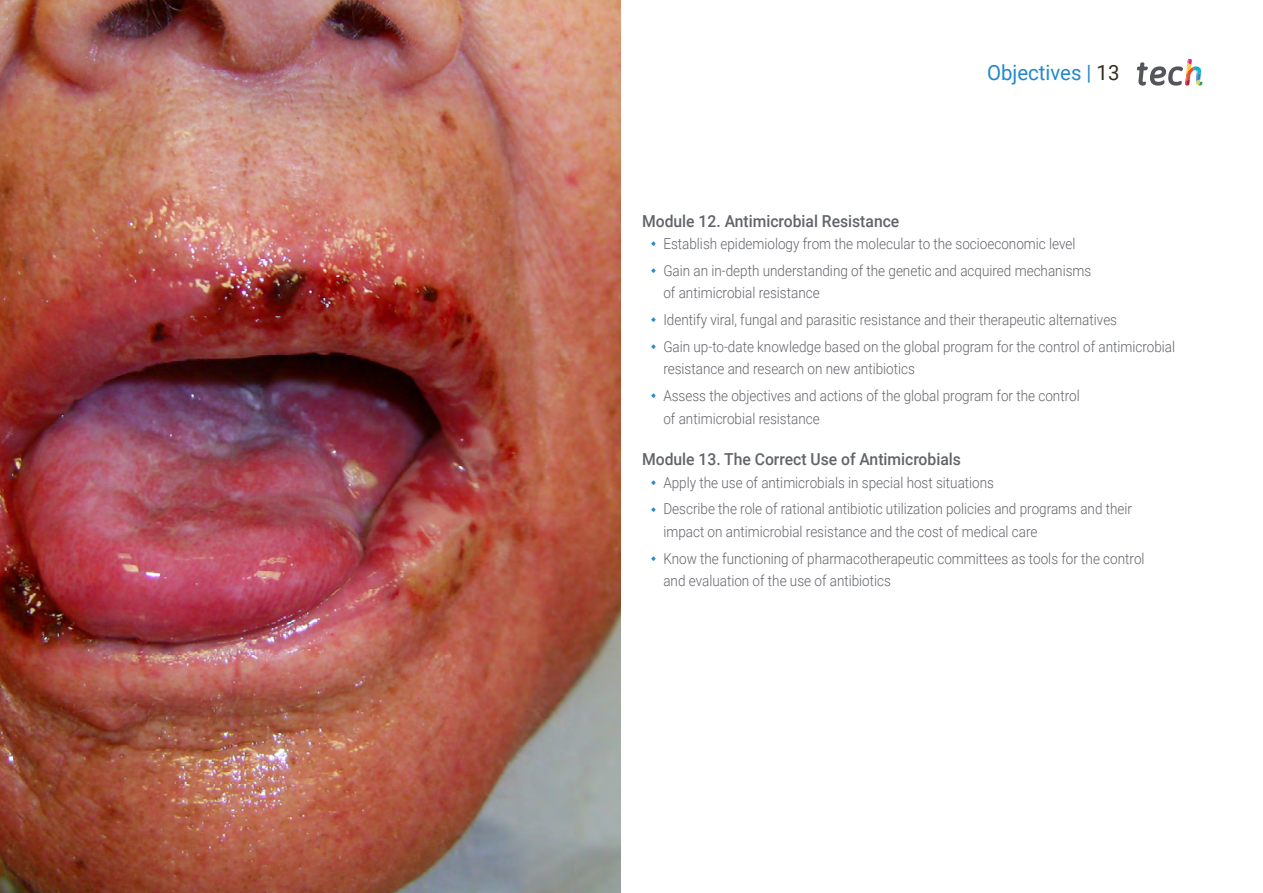
<style>
.page{position:relative;width:1263px;height:893px;background:#fff}
.page>*{position:absolute;margin:0;border:0;box-sizing:border-box;transform-origin:0 0}
.t1{font:21px "Roboto";color:#2488c9}
.t2{font:500 16.5px "Roboto";color:#61646a;scale:.95 1}
.t3{font:300 15px/26.7px "Roboto";color:#61646a;scale:.9 1}
.s1{color:#312e20}
</style>
<div class="page">
<img style="left:0;top:0;width:621px;height:893px">
<svg style="left:1137px;top:59px;width:65px;height:27px"></svg>
<h1 class="t1" style="left:987px;top:57px;width:134px">Objectives | <span class="s1">13</span></h1>
<p class="t2" style="left:642px;top:209px;width:272px">Module 12. Antimicrobial Resistance</p>
<p class="t3" style="left:663px;top:230px;width:477px">Establish epidemiology from the molecular to the socioeconomic level<br>Gain an in-depth understanding of the genetic and acquired mechanisms</p>
<p class="t3" style="left:663px;top:279px;width:570px">of antimicrobial resistance<br>Identify viral, fungal and parasitic resistance and their therapeutic alternatives<br>Gain up-to-date knowledge based on the global program for the control of antimicrobial</p>
<p class="t3" style="left:663px;top:355px;width:464px">resistance and research on new antibiotics<br>Assess the objectives and actions of the global program for the control</p>
<p class="t3" style="left:663px;top:404px;width:175px">of antimicrobial resistance</p>
<p class="t2" style="left:642px;top:448px;width:337px">Module 13. The Correct Use of Antimicrobials</p>
<p class="t3" style="left:663px;top:468px;width:522px">Apply the use of antimicrobials in special host situations<br>Describe the role of rational antibiotic utilization policies and programs and their</p>
<p class="t3" style="left:663px;top:518px;width:536px">impact on antimicrobial resistance and the cost of medical care<br>Know the functioning of pharmacotherapeutic committees as tools for the control</p>
<p class="t3" style="left:663px;top:567px;width:254px">and evaluation of the use of antibiotics</p>
</div>
